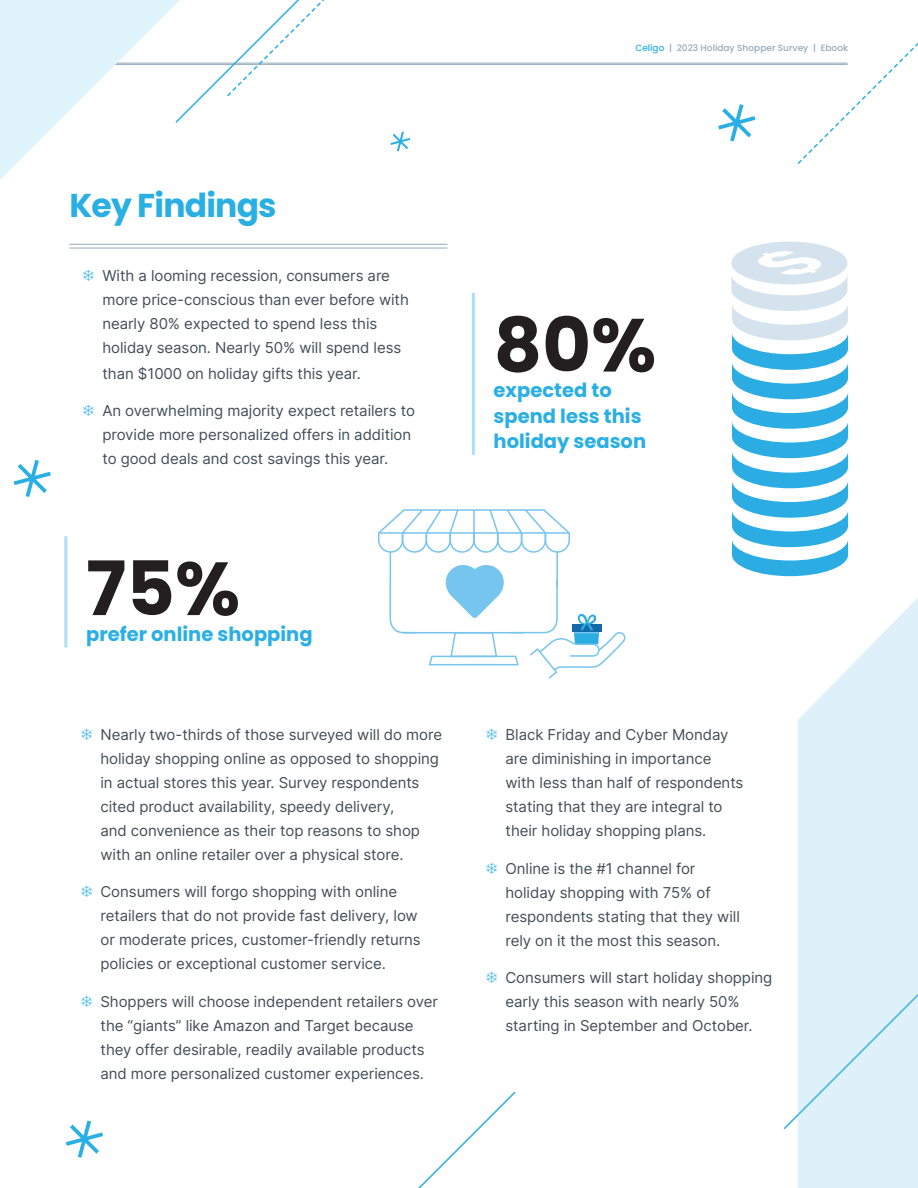
<style>
.page{position:relative;width:918px;height:1188px;background:#fff}
.page>*{position:absolute;margin:0;border:0;box-sizing:border-box;transform-origin:0 0}
.t1{font:700 75px "Poppins";color:#231f20}
.t2{font:700 33px "Poppins";letter-spacing:-.025em;color:#2aafe4}
.t3{font:700 19.5px/25.5px "Poppins";color:#2aafe4}
.t4{font:15px/24px "Inter";letter-spacing:-.005em;color:#424e58}
.t5{font:500 9px "Poppins";color:#93abbb}
.s1{color:#2aafe4}
</style>
<div class="page">
<hr style="left:70px;top:63px;width:777px;height:1px;background:#93abbb">
<hr style="left:70px;top:64px;width:777px;height:1px;background:#93abbb">
<hr style="left:69px;top:244px;width:378px;height:1px;background:#93abbb">
<hr style="left:69px;top:248px;width:378px;height:1px;background:#93abbb">
<svg style="left:783px;top:781px;width:15px;height:350px"></svg>
<svg style="left:14px;top:460px;width:37px;height:37px"></svg>
<svg style="left:718px;top:104px;width:37px;height:37px"></svg>
<svg style="left:66px;top:1120px;width:37px;height:38px"></svg>
<hr style="left:64px;top:536px;width:3px;height:111px;background:#abe0f9">
<hr style="left:472px;top:293px;width:3px;height:162px;background:#abe0f9">
<svg style="left:0;top:0;width:575px;height:180px"></svg>
<svg style="left:731px;top:241px;width:117px;height:335px"></svg>
<svg style="left:796px;top:42px;width:122px;height:122px"></svg>
<svg style="left:418px;top:1091px;width:98px;height:97px"></svg>
<svg style="left:798px;top:266px;width:120px;height:922px;fill:#def1fa"></svg>
<svg style="left:378px;top:509px;width:192px;height:44px"></svg>
<hr style="left:379px;top:532px;width:190px;height:2px;background:#76c5ee">
<hr style="left:390px;top:551px;width:1px;height:30px;background:#76c5ee">
<hr style="left:556px;top:551px;width:2px;height:36px;background:#76c5ee">
<svg style="left:389px;top:565px;width:237px;height:114px"></svg>
<p class="t5" style="left:635px;top:43px;width:214px"><span class="s1">Celigo</span> | 2023 Holiday Shopper Survey | Ebook</p>
<h2 class="t2" style="left:69px;top:186px;width:209px">Key Findings</h2>
<p class="t4" style="left:102px;top:264px;width:308px;text-indent:-19px"><span class="s1">❄</span> With a looming recession, consumers are more price-conscious than ever before with nearly 80% expected to spend less this holiday season. Nearly 50% will spend less</p>
<p class="t4" style="left:102px;top:361px;width:260px">than $1000 on holiday gifts this year.</p>
<p class="t4" style="left:102px;top:399px;width:314px;text-indent:-19px"><span class="s1">❄</span> An overwhelming majority expect retailers to provide more personalized offers in addition to good deals and cost savings this year.</p>
<h1 class="t1" style="left:86px;top:545px;width:156px">75%</h1>
<h3 class="t3" style="left:86px;top:621px;width:228px">prefer online shopping</h3>
<p class="t4" style="left:100px;top:722px;width:343px;text-indent:-19px"><span class="s1">❄</span> Nearly two-thirds of those surveyed will do more holiday shopping online as opposed to shopping in actual stores this year. Survey respondents cited product availability, speedy delivery,<br>and convenience as their top reasons to shop with an online retailer over a physical store.</p>
<p class="t4" style="left:100px;top:880px;width:322px;text-indent:-19px"><span class="s1">❄</span> Consumers will forgo shopping with online retailers that do not provide fast delivery, low or moderate prices, customer-friendly returns policies or exceptional customer service.</p>
<p class="t4" style="left:81px;top:989px;width:359px;text-align:center"><span class="s1">❄</span> Shoppers will choose independent retailers over the “giants” like Amazon and Target because<br>they offer desirable, readily available products<br>and more personalized customer experiences.</p>
<h1 class="t1" style="left:494px;top:302px;width:164px">80%</h1>
<h3 class="t3" style="left:494px;top:378px;width:154px">expected to spend less this holiday season</h3>
<p class="t4" style="left:506px;top:722px;width:239px;text-indent:-19px"><span class="s1">❄</span> Black Friday and Cyber Monday are diminishing in importance with less than half of respondents stating that they are integral to their holiday shopping plans.</p>
<p class="t4" style="left:506px;top:856px;width:236px;text-indent:-19px"><span class="s1">❄</span> Online is the #1 channel for holiday shopping with 75% of respondents stating that they will rely on it the most this season.</p>
<p class="t4" style="left:506px;top:965px;width:268px;text-indent:-19px"><span class="s1">❄</span> Consumers will start holiday shopping early this season with nearly 50% starting in September and October.</p>
</div>
